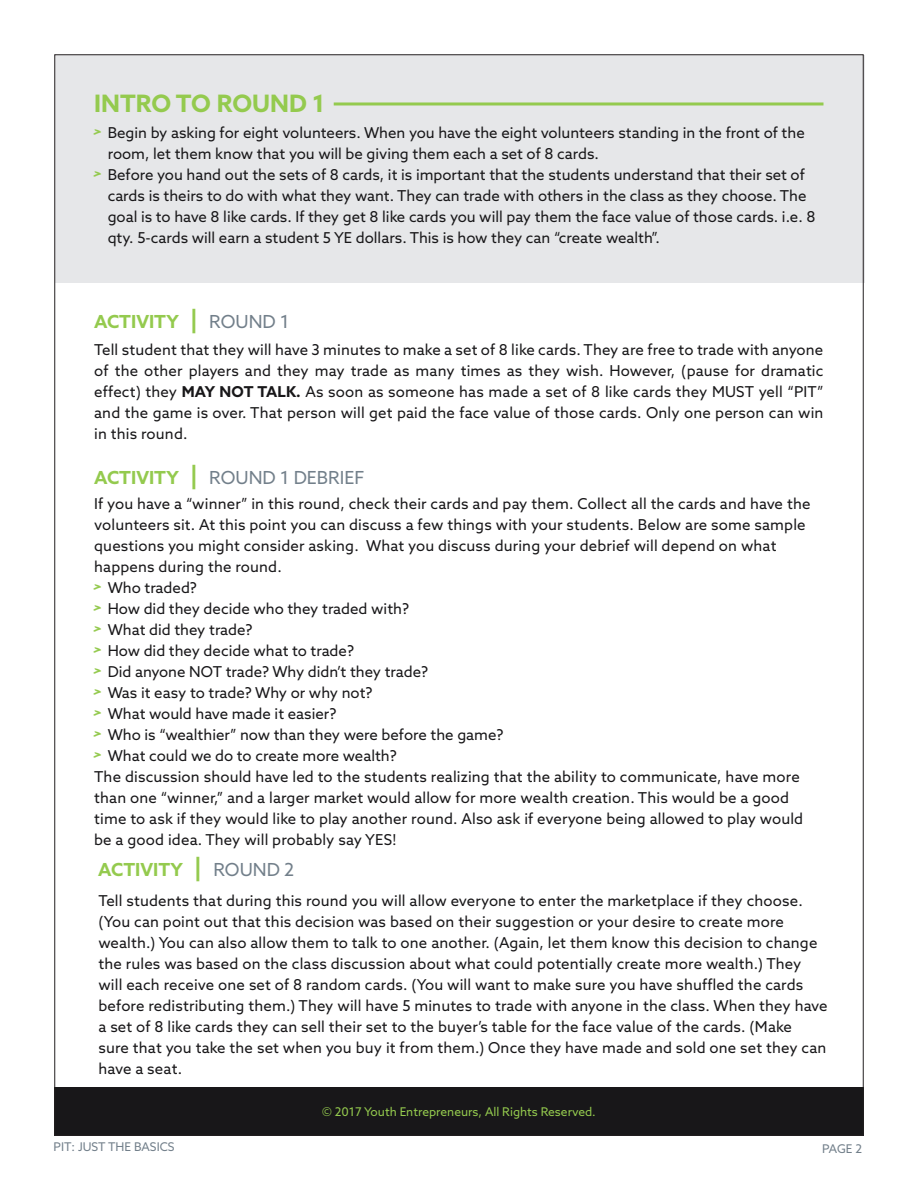
<style>
.page{position:relative;width:918px;height:1188px;background:#fff}
.page>*{position:absolute;margin:0;border:0;box-sizing:border-box;transform-origin:0 0}
.Subhead{font:700 24px "Azo Sans";color:#94ca4e}
.Subtitle{font:700 18px "Azo Sans";color:#94ca4e}
.Subtitle-2{font:18px "Azo Sans";color:#727f8a}
.Body_Copy{font:15px/21px "Azo Sans";letter-spacing:.01em;color:#181719}
.Copyright_Informatio{font:12px "Azo Sans";color:#94ca4e}
.Copyright_Informatio-2{font:12px "Azo Sans";color:#727f8a}
.s1{font-size:24px}
.s2{font-weight:400;color:#727f8a}
.s3{font-weight:700}
.s4{font-weight:700;color:#94ca4e}
.s5{font-weight:700;font-size:24px;color:#94ca4e}
</style>
<div class="page">
<div style="left:55px;top:55px;width:810px;height:227px;background:#e6e7e9"></div>
<div style="left:54px;top:1088px;width:810px;height:48px;background:#181719"></div>
<hr style="left:334px;top:102px;width:489px;height:3px;background:#94ca4e">
<p class="Subhead" style="left:94px;top:87px;width:232px">INTRO TO ROUND 1</p>
<p class="Body_Copy" style="left:108px;top:122px;width:699px;text-indent:-14px"><sup>&gt;</sup> Begin by asking for eight volunteers. When you have the eight volunteers standing in the front of the room, let them know that you will be giving them each a set of 8 cards.</p>
<p class="Body_Copy" style="left:108px;top:164px;width:709px;text-indent:-14px"><sup>&gt;</sup> Before you hand out the sets of 8 cards, it is important that the students understand that their set of cards is theirs to do with what they want. They can trade with others in the class as they choose. The goal is to have 8 like cards. If they get 8 like cards you will pay them the face value of those cards. i.e. 8 qty. 5-cards will earn a student 5 YE dollars. This is how they can “create wealth”.</p>
<p class="Subtitle" style="left:94px;top:310px;width:197px">ACTIVITY <span class="s1">|</span> <span class="s2">ROUND 1</span></p>
<p class="Body_Copy" style="left:94px;top:339px;width:731px;text-align:justify">Tell student that they will have 3 minutes to make a set of 8 like cards. They are free to trade with anyone of the other players and they may trade as many times as they wish. However, (pause for dramatic effect) they <span class="s3">MAY NOT TALK.</span> As soon as someone has made a set of 8 like cards they MUST yell “PIT” and the game is over. That person will get paid the face value of those cards. Only one person can win in this round.</p>
<p class="Subtitle-2" style="left:94px;top:466px;width:272px"><span class="s4">ACTIVITY</span> <span class="s5">|</span> ROUND 1 DEBRIEF</p>
<p class="Body_Copy" style="left:94px;top:493px;width:718px">If you have a “winner” in this round, check their cards and pay them. Collect all the cards and have the volunteers sit. At this point you can discuss a few things with your students. Below are some sample questions you might consider asking. What you discuss during your debrief will depend on what happens during the round.</p>
<p class="Body_Copy" style="left:94px;top:577px;width:104px"><sup>&gt;</sup> Who traded?</p>
<p class="Body_Copy" style="left:94px;top:598px;width:316px"><sup>&gt;</sup> How did they decide who they traded with?</p>
<p class="Body_Copy" style="left:94px;top:619px;width:160px"><sup>&gt;</sup> What did they trade?</p>
<p class="Body_Copy" style="left:94px;top:640px;width:261px"><sup>&gt;</sup> How did they decide what to trade?</p>
<p class="Body_Copy" style="left:94px;top:661px;width:336px"><sup>&gt;</sup> Did anyone NOT trade? Why didn’t they trade?</p>
<p class="Body_Copy" style="left:94px;top:682px;width:280px"><sup>&gt;</sup> Was it easy to trade? Why or why not?</p>
<p class="Body_Copy" style="left:94px;top:703px;width:244px"><sup>&gt;</sup> What would have made it easier?</p>
<p class="Body_Copy" style="left:94px;top:724px;width:411px"><sup>&gt;</sup> Who is “wealthier” now than they were before the game?</p>
<p class="Body_Copy" style="left:94px;top:745px;width:304px"><sup>&gt;</sup> What could we do to create more wealth?</p>
<p class="Body_Copy" style="left:94px;top:766px;width:710px">The discussion should have led to the students realizing that the ability to communicate, have more than one “winner,” and a larger market would allow for more wealth creation. This would be a good time to ask if they would like to play another round. Also ask if everyone being allowed to play would be a good idea. They will probably say YES!</p>
<p class="Subtitle" style="left:98px;top:858px;width:198px">ACTIVITY <span class="s1">|</span> <span class="s2">ROUND 2</span></p>
<p class="Body_Copy" style="left:98px;top:890px;width:731px">Tell students that during this round you will allow everyone to enter the marketplace if they choose. (You can point out that this decision was based on their suggestion or your desire to create more wealth.) You can also allow them to talk to one another. (Again, let them know this decision to change the rules was based on the class discussion about what could potentially create more wealth.) They will each receive one set of 8 random cards. (You will want to make sure you have shuffled the cards before redistributing them.) They will have 5 minutes to trade with anyone in the class. When they have a set of 8 like cards they can sell their set to the buyer’s table for the face value of the cards. (Make<br>sure that you take the set when you buy it from them.) Once they have made and sold one set they can have a seat.</p>
<p class="Copyright_Informatio" style="left:322px;top:1104px;width:275px">© 2017 Youth Entrepreneurs, All Rights Reserved.</p>
<p class="Copyright_Informatio-2" style="left:54px;top:1139px;width:123px">PIT: JUST THE BASICS</p>
<p class="Copyright_Informatio-2" style="left:822px;top:1141px;width:42px">PAGE 2</p>
</div>
